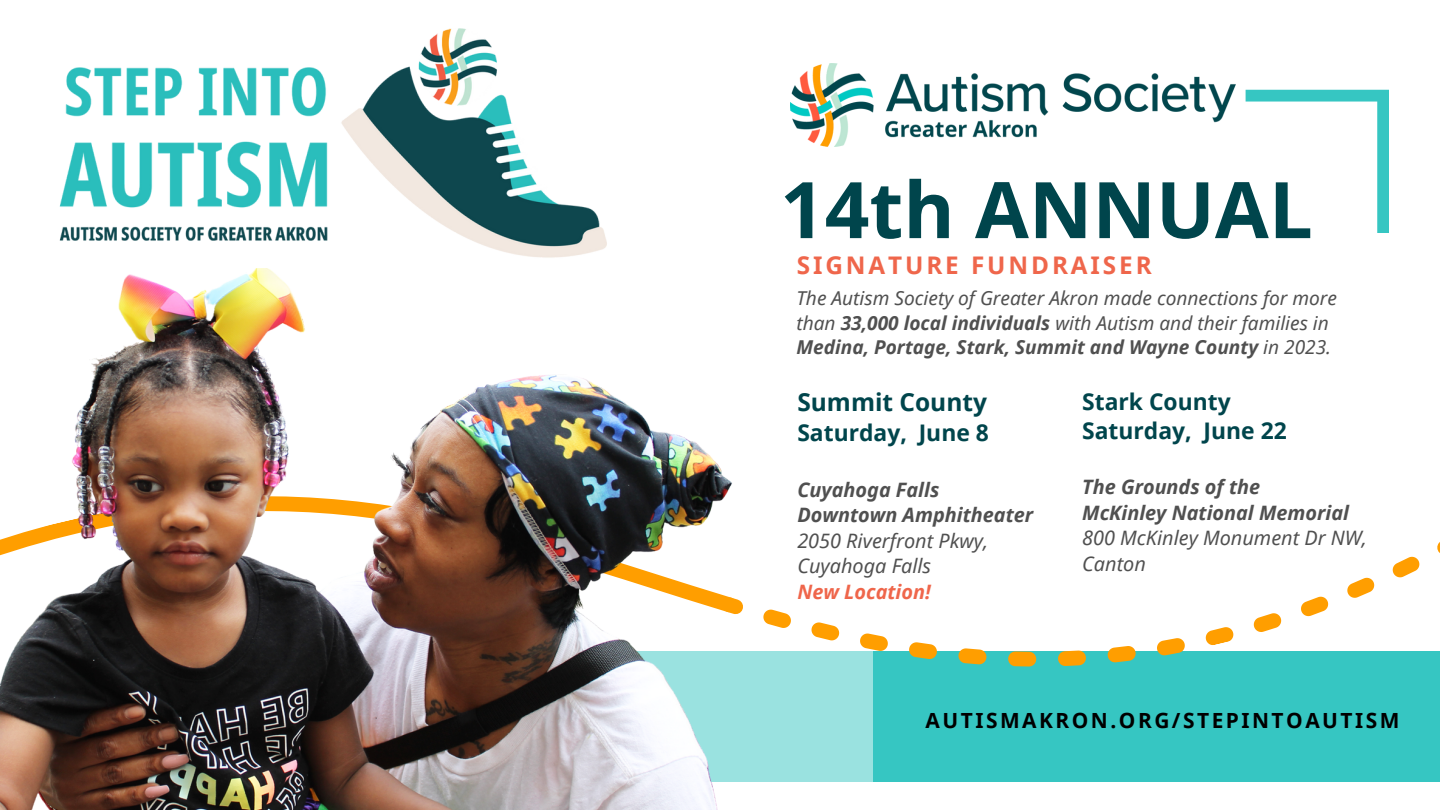
<style>
.page{position:relative;width:1440px;height:810px;background:#fff}
.page>*{position:absolute;margin:0;border:0;box-sizing:border-box;transform-origin:0 0}
.t1{font:700 78.1px "Noto Sans";color:#00454c}
.t2{font:700 24.5px "Noto Sans";color:#00454c}
.t3{font:700 24.3px "Noto Sans";letter-spacing:.12em;color:#ef664b}
.t4{font:700 22.9px/29.2px "Noto Sans";color:#00454c}
.t5{font:700 20.9px "Noto Sans";letter-spacing:.12em;color:#000}
.t6{font:italic 700 19.9px "Noto Sans";color:#505050}
.t7{font:italic 19.9px/25.5px "Noto Sans";color:#505050}
.t8{font:italic 700 19.9px "Noto Sans";color:#ef664b}
.t9{font:italic 19.1px/24.8px "Noto Sans";color:#505050}
.s1{font-weight:700}
</style>
<div class="page">
<div style="left:586px;top:651px;width:288px;height:130px;background:#9ae2e0"></div>
<div style="left:874px;top:651px;width:566px;height:130px;background:#36c6c2"></div>
<svg style="left:772px;top:556px;width:648px;height:187px"></svg>
<svg style="left:1437px;top:542px;width:3px;height:11px"></svg>
<svg style="left:1246px;top:90px;width:143px;height:143px"></svg>
<img style="left:0;top:268px;width:772px;height:542px">
<img style="left:791px;top:63px;width:444px;height:83px">
<img style="left:59px;top:28px;width:548px;height:230px">
<p class="t1" style="left:780px;top:155px;width:534px">14th ANNUAL</p>
<h2 class="t3" style="left:797px;top:248px;width:357px">SIGNATURE FUNDRAISER</h2>
<p class="t9" style="left:796px;top:285px;width:542px">The Autism Society of Greater Akron made connections for more than <span class="s1">33,000 local individuals</span> with Autism and their families in<br><span class="s1">Medina, Portage, Stark, Summit and Wayne County</span> in 2023.</p>
<h3 class="t2" style="left:797px;top:385px;width:191px">Summit County</h3>
<h3 class="t4" style="left:797px;top:418px;width:193px">Saturday, June 8</h3>
<p class="t6" style="left:797px;top:475px;width:144px">Cuyahoga Falls</p>
<p class="t6" style="left:797px;top:501px;width:237px">Downtown Amphitheater</p>
<p class="t7" style="left:797px;top:527px;width:192px">2050 Riverfront Pkwy,<br>Cuyahoga Falls</p>
<p class="t8" style="left:797px;top:577px;width:135px">New Location!</p>
<h3 class="t4" style="left:1082px;top:386px;width:206px">Stark County<br>Saturday, June 22</h3>
<p class="t6" style="left:1082px;top:473px;width:180px">The Grounds of the</p>
<p class="t6" style="left:1082px;top:499px;width:268px">McKinley National Memorial</p>
<p class="t7" style="left:1082px;top:525px;width:286px">800 McKinley Monument Dr NW,<br>Canton</p>
<p class="t5" style="left:926px;top:706px;width:475px">AUTISMAKRON.ORG/STEPINTOAUTISM</p>
</div>
